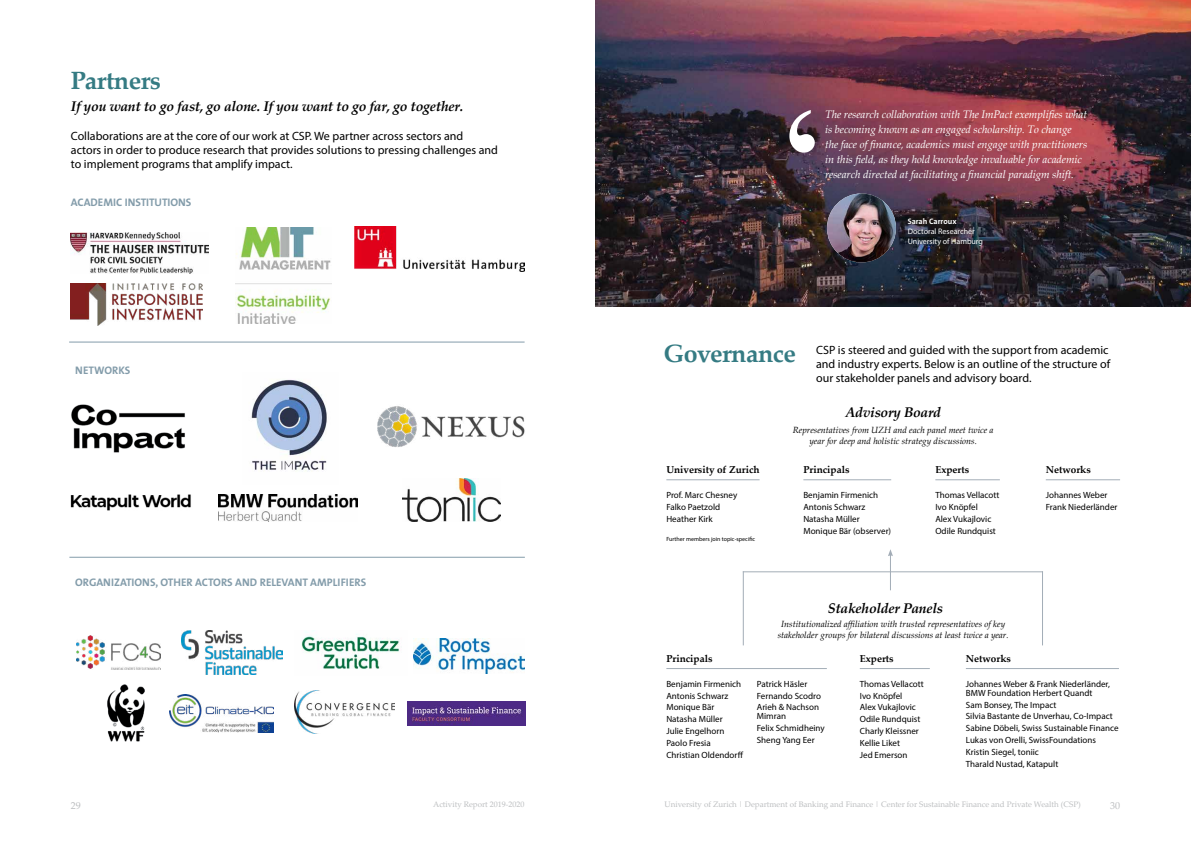
<style>
.page{position:relative;width:1191px;height:842px;background:#fff}
.page>*{position:absolute;margin:0;border:0;box-sizing:border-box;transform-origin:0 0}
.t1{font:700 25px "Palatino Linotype";letter-spacing:-.02em;color:#357b83}
.t2{font:italic 700 14px "Palatino Linotype";letter-spacing:-.02em;color:#000}
.t3{font:12px/14px "Myriad Pro";color:#000}
.t4{font:italic 11px/15px "Palatino Linotype";letter-spacing:-.01em;color:#fff}
.t5{font:700 11px "The Sans B7";color:#839caa}
.t6{font:700 10px "Palatino Linotype";color:#000}
.t7{font:10px "Palatino Linotype";color:#bcbec0}
.t8{font:9px/11.8px "Myriad Pro";color:#000}
.t9{font:italic 9px/11px "Palatino Linotype";color:#000;text-align:center}
.t10{font:8px "Palatino Linotype";color:#bcbec0}
.t11{font:8px/10px "Myriad Pro";color:#fff}
.t12{font:700 8px "The Sans B7";color:#fff}
.t13{font:6px "Myriad Pro";color:#000}
</style>
<div class="page">
<img style="left:236px;top:227px;width:95px;height:96px">
<img style="left:251px;top:379px;width:76px;height:93px">
<img style="left:377px;top:406px;width:148px;height:41px">
<img style="left:218px;top:494px;width:139px;height:28px">
<hr style="left:69px;top:342px;width:455px;height:1px;background:#839caa">
<hr style="left:69px;top:557px;width:456px;height:1px;background:#839caa">
<img style="left:107px;top:684px;width:38px;height:58px">
<img style="left:301px;top:634px;width:99px;height:35px">
<img style="left:76px;top:635px;width:84px;height:34px">
<img style="left:181px;top:630px;width:101px;height:44px">
<img style="left:169px;top:694px;width:104px;height:39px">
<img style="left:407px;top:702px;width:118px;height:23px">
<img style="left:595px;top:0;width:596px;height:306px">
<svg style="left:789px;top:110px;width:25px;height:43px"></svg>
<img style="left:827px;top:193px;width:69px;height:69px;border-radius:34px">
<img style="left:414px;top:638px;width:110px;height:36px">
<img style="left:295px;top:690px;width:99px;height:44px">
<img style="left:402px;top:478px;width:98px;height:44px">
<img style="left:71px;top:494px;width:120px;height:17px">
<hr style="left:743px;top:571px;width:1px;height:74px;background:#a3adb7">
<hr style="left:1042px;top:571px;width:1px;height:74px;background:#a3adb7">
<hr style="left:890px;top:555px;width:1px;height:35px;background:#a3adb7">
<svg style="left:888px;top:549px;width:5px;height:7px"></svg>
<hr style="left:743px;top:571px;width:300px;height:1px;background:#a3adb7">
<hr style="left:666px;top:668px;width:161px;height:1px;background:#a3adb7">
<hr style="left:860px;top:668px;width:69px;height:1px;background:#a3adb7">
<hr style="left:666px;top:479px;width:93px;height:1px;background:#a3adb7">
<hr style="left:803px;top:479px;width:88px;height:1px;background:#a3adb7">
<hr style="left:935px;top:479px;width:65px;height:1px;background:#a3adb7">
<hr style="left:1045px;top:479px;width:75px;height:1px;background:#a3adb7">
<hr style="left:966px;top:668px;width:153px;height:1px;background:#a3adb7">
<img style="left:355px;top:227px;width:169px;height:45px">
<img style="left:71px;top:232px;width:138px;height:42px">
<img style="left:71px;top:283px;width:131px;height:42px">
<img style="left:71px;top:404px;width:114px;height:48px">
<h1 class="t1" style="left:71px;top:63px;width:92px">Partners</h1>
<h2 class="t2" style="left:71px;top:96px;width:394px">If you want to go fast, go alone. If you want to go far, go together.</h2>
<h3 class="t3" style="left:71px;top:129px;width:428px">Collaborations are at the core of our work at CSP. We partner across sectors and<br>actors in order to produce research that provides solutions to pressing challenges and to implement programs that amplify impact.</h3>
<p class="t5" style="left:71px;top:197px;width:122px">ACADEMIC INSTITUTIONS</p>
<p class="t5" style="left:75px;top:364px;width:57px">NETWORKS</p>
<p class="t5" style="left:75px;top:577px;width:292px">ORGANIZATIONS, OTHER ACTORS AND RELEVANT AMPLIFIERS</p>
<p class="t4" style="left:825px;top:106px;width:264px">The research collaboration with The ImPact exemplifies what is becoming known as an engaged scholarship. To change the face of finance, academics must engage with practitioners in this field, as they hold knowledge invaluable for academic research directed at facilitating a financial paradigm shift.</p>
<p class="t12" style="left:907px;top:217px;width:50px">Sarah Carroux</p>
<p class="t11" style="left:907px;top:226px;width:77px">Doctoral Researcher<br>University of Hamburg</p>
<h1 class="t1" style="left:663px;top:336px;width:134px">Governance</h1>
<h3 class="t3" style="left:816px;top:343px;width:295px">CSP is steered and guided with the support from academic and industry experts. Below is an outline of the structure of our stakeholder panels and advisory board.</h3>
<p class="t6" style="left:666px;top:463px;width:95px">University of Zurich</p>
<p class="t8" style="left:666px;top:489px;width:72px">Prof. Marc Chesney<br>Falko Paetzold<br>Heather Kirk</p>
<p class="t13" style="left:666px;top:536px;width:90px">Further members join topic-specific</p>
<h2 class="t2" style="left:845px;top:403px;width:97px">Advisory Board</h2>
<p class="t9" style="left:793px;top:424px;width:202px">Representatives from UZH and each panel meet twice a year for deep and holistic strategy discussions.</p>
<p class="t6" style="left:803px;top:463px;width:48px">Principals</p>
<p class="t8" style="left:803px;top:489px;width:89px">Benjamin Firmenich<br>Antonis Schwarz<br>Natasha Müller<br>Monique Bär (observer)</p>
<p class="t6" style="left:935px;top:463px;width:35px">Experts</p>
<p class="t8" style="left:935px;top:489px;width:66px">Thomas Vellacott<br>Ivo Knöpfel<br>Alex Vukajlovic<br>Odile Rundquist</p>
<h2 class="t2" style="left:828px;top:598px;width:116px">Stakeholder Panels</h2>
<p class="t9" style="left:778px;top:618px;width:232px">Institutionalized affiliation with trusted representatives of key stakeholder groups for bilateral discussions at least twice a year.</p>
<p class="t6" style="left:1045px;top:463px;width:46px">Networks</p>
<p class="t8" style="left:1045px;top:489px;width:73px">Johannes Weber<br>Frank Niederländer</p>
<p class="t6" style="left:666px;top:651px;width:48px">Principals</p>
<p class="t8" style="left:666px;top:678px;width:78px">Benjamin Firmenich<br>Antonis Schwarz<br>Monique Bär<br>Natasha Müller<br>Julie Engelhorn<br>Paolo Fresia<br>Christian Oldendorff</p>
<p class="t8" style="left:757px;top:678px;width:66px">Patrick Häsler<br>Fernando Scodro<br>Arieh &amp; Nachson</p>
<p class="t8" style="left:757px;top:710px;width:69px">Mimran<br>Felix Schmidheiny<br>Sheng Yang Eer</p>
<p class="t6" style="left:860px;top:651px;width:35px">Experts</p>
<p class="t8" style="left:860px;top:678px;width:66px">Thomas Vellacott<br>Ivo Knöpfel<br>Alex Vukajlovic<br>Odile Rundquist<br>Charly Kleissner<br>Kellie Liket<br>Jed Emerson</p>
<p class="t6" style="left:966px;top:651px;width:46px">Networks</p>
<p class="t8" style="left:966px;top:679px;width:145px;line-height:9px">Johannes Weber &amp; Frank Niederländer,<br>BMW Foundation Herbert Quandt</p>
<p class="t8" style="left:966px;top:698px;width:154px">Sam Bonsey, The Impact<br>Silvia Bastante de Unverhau, Co-Impact<br>Sabine Döbeli, Swiss Sustainable Finance<br>Lukas von Orelli, SwissFoundations<br>Kristin Siegel, toniic<br>Tharald Nustad, Katapult</p>
<p class="t7" style="left:71px;top:798px;width:11px">29</p>
<p class="t10" style="left:433px;top:799px;width:93px">Activity Report 2019-2020</p>
<p class="t10" style="left:664px;top:799px;width:418px">University of Zurich | Department of Banking and Finance | Center for Sustainable Finance and Private Wealth (CSP)</p>
<p class="t7" style="left:1110px;top:798px;width:11px">30</p>
</div>
